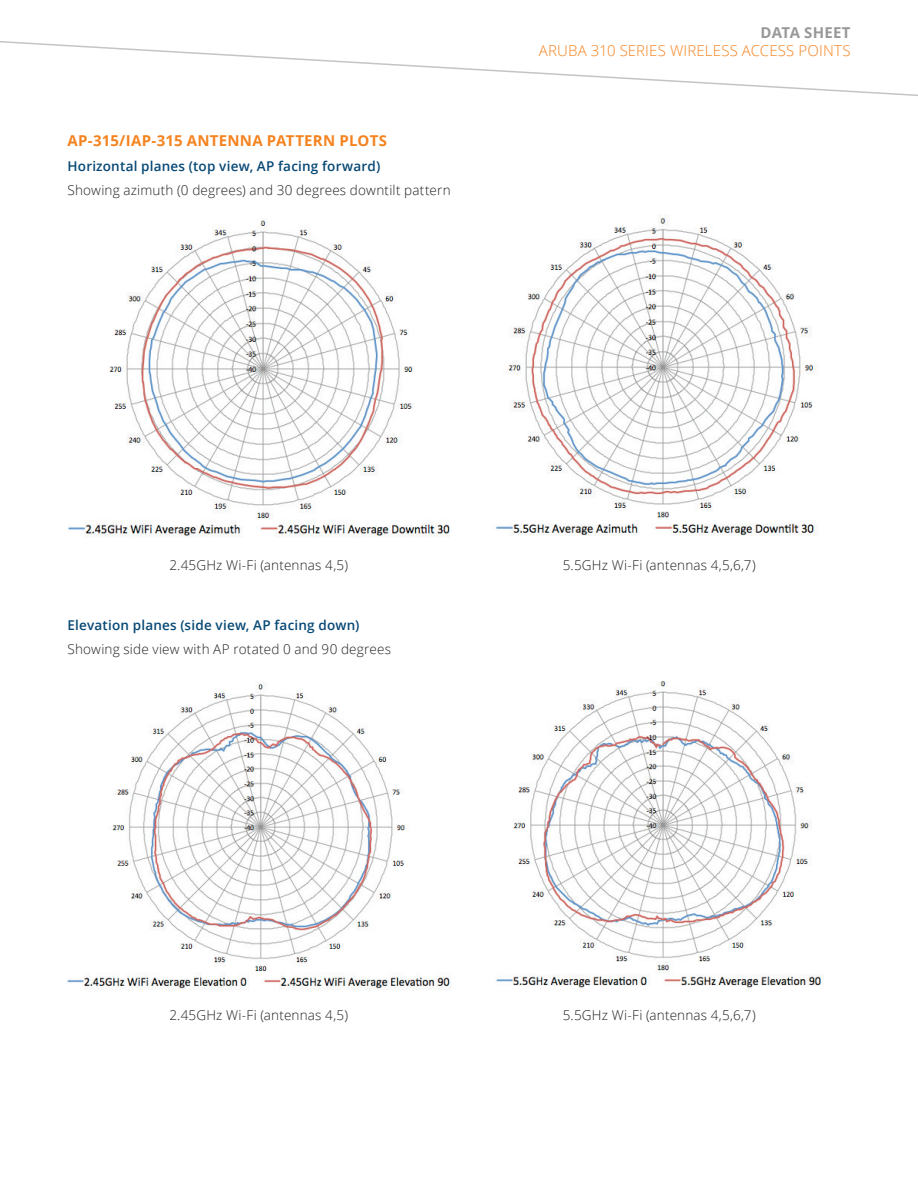
<style>
.page{position:relative;width:918px;height:1188px;background:#fff}
.page>*{position:absolute;margin:0;border:0;box-sizing:border-box;transform-origin:0 0}
.Document__Name_10_12{font:300 15px "Open Sans";letter-spacing:.01em;color:#f58320}
.Body__Head_10_14_Bol{font:700 15px "Open Sans";letter-spacing:.02em;color:#f58320}
.Document__Name_10_12-2{font:700 15px "Open Sans";letter-spacing:.01em;color:#999899}
.Body__Text_9_14_Ligh{font:300 13.5px "Open Sans";letter-spacing:.015em;color:#231f20}
.Body__Text_9_14_Ligh-2{font:600 13.5px "Open Sans";letter-spacing:.015em;color:#074875}
</style>
<div class="page">
<svg style="left:0;top:41px;width:918px;height:55px"></svg>
<img style="left:68px;top:220px;width:382px;height:318px">
<img style="left:495px;top:217px;width:322px;height:319px">
<img style="left:67px;top:684px;width:384px;height:306px">
<img style="left:496px;top:681px;width:327px;height:310px">
<p class="Body__Head_10_14_Bol" style="left:68px;top:130px;width:321px">AP-315/IAP-315 ANTENNA PATTERN PLOTS</p>
<p class="Body__Text_9_14_Ligh-2" style="left:68px;top:157px;width:314px">Horizontal planes (top view, AP facing forward)</p>
<p class="Body__Text_9_14_Ligh" style="left:68px;top:181px;width:385px">Showing azimuth (0 degrees) and 30 degrees downtilt pattern</p>
<p class="Document__Name_10_12-2" style="left:761px;top:22px;width:92px">DATA SHEET</p>
<p class="Document__Name_10_12" style="left:539px;top:41px;width:313px">ARUBA 310 SERIES WIRELESS ACCESS POINTS</p>
<p class="Body__Text_9_14_Ligh" style="left:170px;top:556px;width:180px">2.45GHz Wi-Fi (antennas 4,5)</p>
<p class="Body__Text_9_14_Ligh-2" style="left:68px;top:616px;width:293px">Elevation planes (side view, AP facing down)</p>
<p class="Body__Text_9_14_Ligh" style="left:68px;top:640px;width:325px">Showing side view with AP rotated 0 and 90 degrees</p>
<p class="Body__Text_9_14_Ligh" style="left:170px;top:1006px;width:180px">2.45GHz Wi-Fi (antennas 4,5)</p>
<p class="Body__Text_9_14_Ligh" style="left:563px;top:556px;width:194px">5.5GHz Wi-Fi (antennas 4,5,6,7)</p>
<p class="Body__Text_9_14_Ligh" style="left:563px;top:1006px;width:194px">5.5GHz Wi-Fi (antennas 4,5,6,7)</p>
</div>
